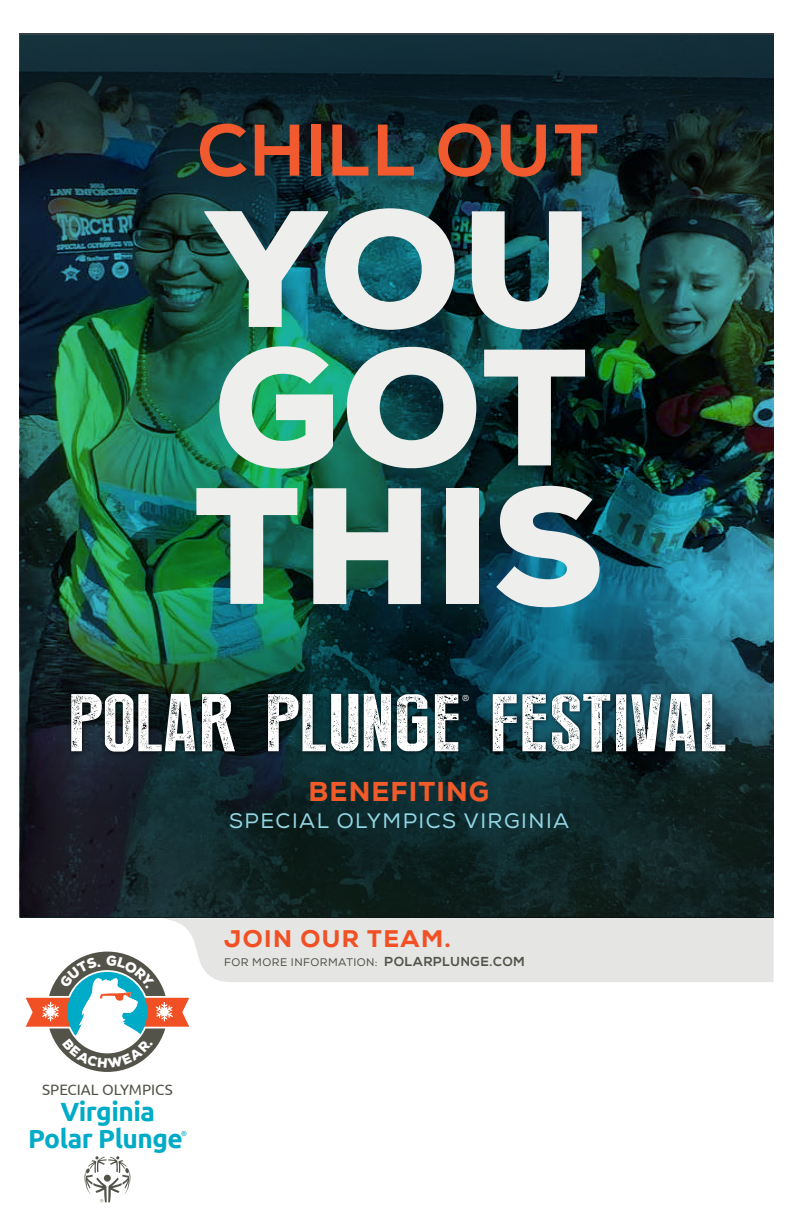
<style>
.page{position:relative;width:792px;height:1224px;background:#fff}
.page>*{position:absolute;margin:0;border:0;box-sizing:border-box;transform-origin:0 0}
.t1{font:900 165.4px/138.5px "Nexa";letter-spacing:.01em;color:#eeeeed;text-align:justify}
.t2{font:81.5px "Press Style";letter-spacing:.01em;color:#fff;scale:1.32 1}
.t3{font:700 72.9px "Nexa";letter-spacing:.035em;color:#f1592e}
.t4{font:800 27.3px "Nexa";letter-spacing:.04em;color:#f15a29}
.t5{font:700 26.3px/27.1px "Ubuntu";letter-spacing:-.02em;color:#00abc7;text-align:center}
.t6{font:800 24px "Nexa";letter-spacing:.06em;color:#f05023}
.t7{font:21px "Nexa";letter-spacing:.07em;color:#92d6e4}
.t8{font:15.1px "Ubuntu";color:#53534a}
.t9{font:11px "Nexa";letter-spacing:.04em;color:#53534a}
.t10{font:8.6px "Nexa";color:#fff}
.t11{font:7.3px "Ubuntu";color:#00abc7}
.s1{font-weight:700;font-size:13px}
</style>
<div class="page">
<img style="left:20px;top:259px;width:753px;height:333px">
<svg style="left:20px;top:34px;width:753px;height:225px"></svg>
<svg style="left:20px;top:592px;width:753px;height:326px"></svg>
<img style="left:62px;top:676px;width:674px;height:102px">
<div style="left:164px;top:918px;width:610px;height:64px;background:#e5e5e4"></div>
<svg style="left:84px;top:1156px;width:47px;height:46px"></svg>
<svg style="left:25px;top:949px;width:167px;height:123px"></svg>
<h3 class="t3" style="left:198px;top:108px;width:403px">CHILL OUT</h3>
<h1 class="t1" style="left:194px;top:201px;width:411px">YOU GOT THIS</h1>
<h2 class="t2" style="left:68px;top:682px;width:501px">POLAR PLUNGE FESTIVAL</h2>
<p class="t10" style="left:462px;top:693px;width:9px">®</p>
<h3 class="t4" style="left:309px;top:774px;width:182px">BENEFITING</h3>
<h3 class="t7" style="left:229px;top:808px;width:342px">SPECIAL OLYMPICS VIRGINIA</h3>
<h3 class="t6" style="left:224px;top:924px;width:228px">JOIN OUR TEAM.</h3>
<p class="t9" style="left:224px;top:956px;width:302px">FOR MORE INFORMATION: <span class="s1">POLARPLUNGE.COM</span></p>
<h3 class="t8" style="left:42px;top:1080px;width:132px">SPECIAL OLYMPICS</h3>
<h3 class="t5" style="left:28px;top:1097px;width:156px">Virginia<br>Polar Plunge</h3>
<p class="t11" style="left:181px;top:1129px;width:7px">®</p>
</div>
